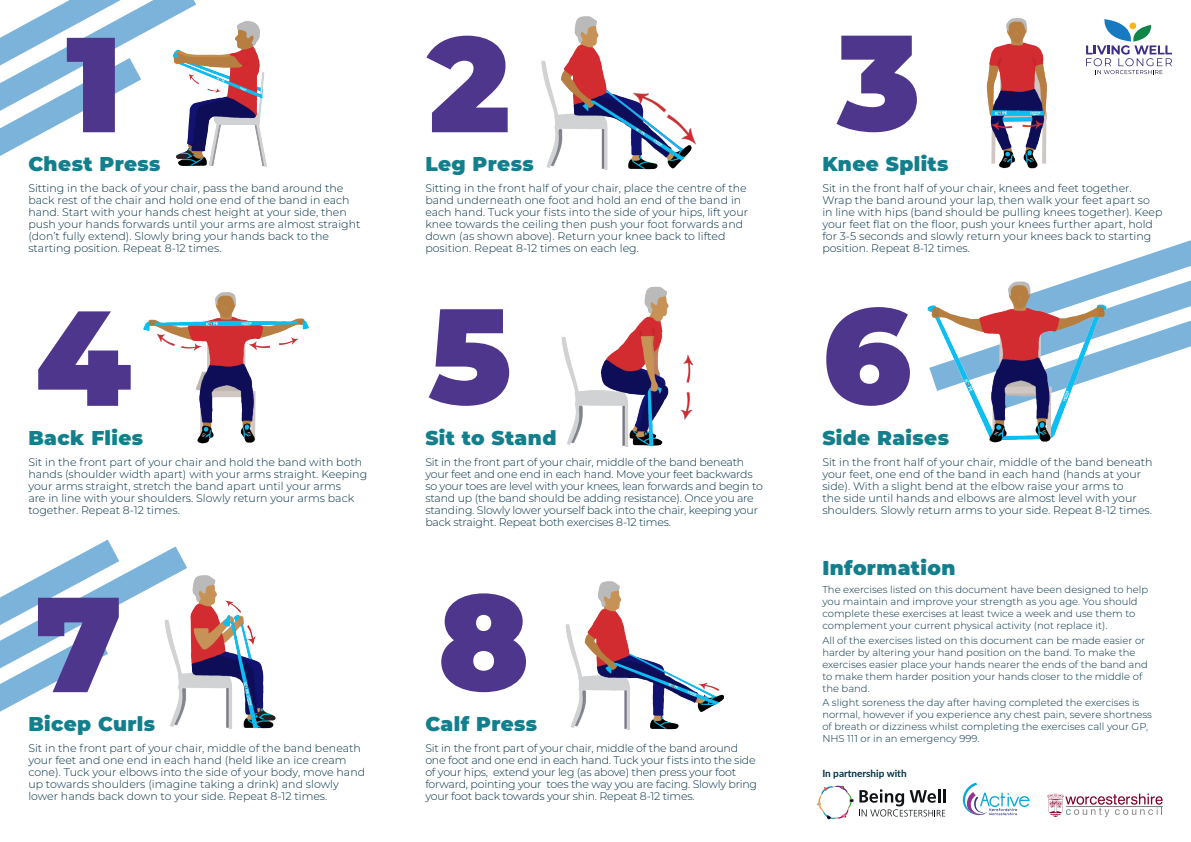
<style>
.page{position:relative;width:1191px;height:842px;background:#fff}
.page>*{position:absolute;margin:0;border:0;box-sizing:border-box;transform-origin:0 0}
.Exercise_Title{font:900 20px "Montserrat";letter-spacing:.02em;color:#137f8c}
.Exercise_Text__P{font:300 11px/12px "Montserrat";color:#002f44}
.Exercise_Text__P-2{font:300 11px/12px "Montserrat";letter-spacing:-.02em;color:#002f44}
.Exercise_Text__P-3{font:300 10px/12px "Montserrat";color:#002f44}
.Body_Text__P{font:700 10px "Lato";color:#002f44}
</style>
<div class="page">
<svg style="left:962px;top:782px;width:67px;height:33px"></svg>
<svg style="left:1047px;top:793px;width:115px;height:24px"></svg>
<svg style="left:1084px;top:240px;width:107px;height:135px"></svg>
<img style="left:217px;top:21px;width:50px;height:146px">
<img style="left:541px;top:16px;width:155px;height:153px">
<img style="left:986px;top:18px;width:61px;height:150px">
<img style="left:143px;top:292px;width:165px;height:152px">
<img style="left:560px;top:286px;width:134px;height:161px">
<img style="left:927px;top:276px;width:179px;height:167px">
<img style="left:187px;top:575px;width:88px;height:154px">
<img style="left:566px;top:581px;width:157px;height:148px">
<svg style="left:0;top:0;width:217px;height:166px"></svg>
<svg style="left:38px;top:311px;width:93px;height:95px"></svg>
<svg style="left:0;top:540px;width:187px;height:187px"></svg>
<svg style="left:441px;top:593px;width:85px;height:99px"></svg>
<svg style="left:429px;top:309px;width:80px;height:97px"></svg>
<svg style="left:826px;top:307px;width:84px;height:99px"></svg>
<svg style="left:426px;top:36px;width:81px;height:96px"></svg>
<svg style="left:836px;top:36px;width:81px;height:96px"></svg>
<svg style="left:859px;top:789px;width:86px;height:27px"></svg>
<svg style="left:816px;top:786px;width:37px;height:33px"></svg>
<svg style="left:1086px;top:19px;width:86px;height:55px"></svg>
<p class="Exercise_Title" style="left:28px;top:149px;width:134px">Chest Press</p>
<p class="Exercise_Text__P" style="left:28px;top:182px;width:334px">Sitting in the back of your chair, pass the band around the back rest of the chair and hold one end of the band in each hand. Start with your hands chest height at your side, then push your hands forwards until your arms are almost straight (don’t fully extend). Slowly bring your hands back to the starting position. Repeat 8-12 times.</p>
<p class="Exercise_Title" style="left:425px;top:149px;width:110px">Leg Press</p>
<p class="Exercise_Text__P" style="left:425px;top:182px;width:324px">Sitting in the front half of your chair, place the centre of the band underneath one foot and hold an end of the band in each hand. Tuck your fists into the side of your hips, lift your knee towards the ceiling then push your foot forwards and down (as shown above). Return your knee back to lifted position. Repeat 8-12 times on each leg.</p>
<p class="Exercise_Title" style="left:822px;top:149px;width:128px">Knee Splits</p>
<p class="Exercise_Text__P" style="left:822px;top:182px;width:342px">Sit in the front half of your chair, knees and feet together.<br>Wrap the band around your lap, then walk your feet apart so in line with hips (band should be pulling knees together). Keep your feet flat on the floor, push your knees further apart, hold for 3-5 seconds and slowly return your knees back to starting position. Repeat 8-12 times.</p>
<p class="Exercise_Title" style="left:28px;top:423px;width:116px">Back Flies</p>
<p class="Exercise_Text__P" style="left:28px;top:455px;width:340px">Sit in the front part of your chair and hold the band with both hands (shoulder width apart) with your arms straight. Keeping your arms straight, stretch the band apart until your arms<br>are in line with your shoulders. Slowly return your arms back together. Repeat 8-12 times.</p>
<p class="Exercise_Title" style="left:425px;top:423px;width:133px">Sit to Stand</p>
<p class="Exercise_Text__P-2" style="left:425px;top:455px;width:339px">Sit in the front part of your chair, middle of the band beneath your feet and one end in each hand. Move your feet backwards so your toes are level with your knees, lean forwards and begin to stand up (the band should be adding resistance). Once you are standing. Slowly lower yourself back into the chair, keeping your back straight. Repeat both exercises 8-12 times.</p>
<p class="Exercise_Title" style="left:28px;top:709px;width:128px">Bicep Curls</p>
<p class="Exercise_Text__P" style="left:28px;top:742px;width:338px">Sit in the front part of your chair, middle of the band beneath your feet and one end in each hand (held like an ice cream cone). Tuck your elbows into the side of your body, move hand up towards shoulders (imagine taking a drink) and slowly lower hands back down to your side. Repeat 8-12 times.</p>
<p class="Exercise_Title" style="left:425px;top:709px;width:113px">Calf Press</p>
<p class="Exercise_Text__P-2" style="left:425px;top:742px;width:333px">Sit in the front part of your chair, middle of the band around one foot and one end in each hand. Tuck your fists into the side of your hips, extend your leg (as above) then press your foot forward, pointing your toes the way you are facing. Slowly bring your foot back towards your shin. Repeat 8-12 times.</p>
<p class="Exercise_Title" style="left:822px;top:423px;width:128px">Side Raises</p>
<p class="Exercise_Text__P" style="left:822px;top:455px;width:332px">Sit in the front half of your chair, middle of the band beneath your feet, one end of the band in each hand (hands at your side). With a slight bend at the elbow raise your arms to<br>the side until hands and elbows are almost level with your shoulders. Slowly return arms to your side. Repeat 8-12 times.</p>
<p class="Exercise_Title" style="left:822px;top:553px;width:135px">Information</p>
<p class="Exercise_Text__P-3" style="left:822px;top:583px;width:327px">The exercises listed on this document have been designed to help you maintain and improve your strength as you age. You should complete these exercises at least twice a week and use them to complement your current physical activity (not replace it).</p>
<p class="Exercise_Text__P-3" style="left:822px;top:634px;width:327px">All of the exercises listed on this document can be made easier or harder by altering your hand position on the band. To make the exercises easier place your hands nearer the ends of the band and to make them harder position your hands closer to the middle of the band.</p>
<p class="Exercise_Text__P-3" style="left:822px;top:696px;width:331px">A slight soreness the day after having completed the exercises is normal, however if you experience any chest pain, severe shortness of breath or dizziness whilst completing the exercises call your GP, NHS 111 or in an emergency 999.</p>
<p class="Body_Text__P" style="left:822px;top:766px;width:86px">In partnership with</p>
</div>
